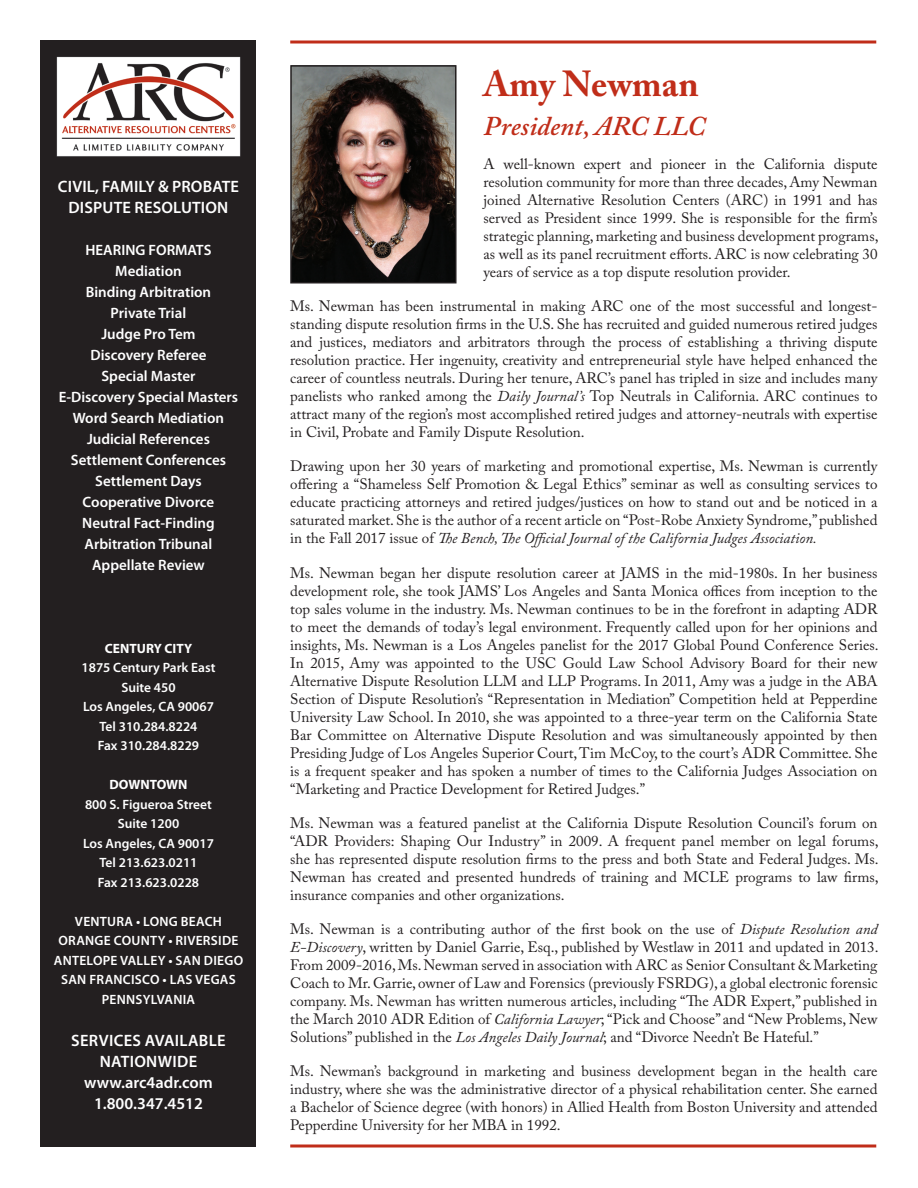
<style>
.page{position:relative;width:918px;height:1188px;background:#fff}
.page>*{position:absolute;margin:0;border:0;box-sizing:border-box;transform-origin:0 0}
.t1{font:700 36px "Adobe Caslon Pro";color:#c02d19}
.t2{font:italic 600 27px "Adobe Caslon Pro";color:#c02d19}
.t3{font:600 16.5px/21px "Myriad Pro";letter-spacing:.01em;color:#fff;text-align:center}
.t4{font:15px/18px "Adobe Caslon Pro";color:#231f20;text-align:justify}
.t5{font:600 15px/21px "Myriad Pro";color:#fff;text-align:center}
.t6{font:600 13.5px/19.5px "Myriad Pro";color:#fff;text-align:center}
.t7{font:600 13.5px/19.5px "Myriad Pro";letter-spacing:.02em;color:#fff;text-align:center}
.t8{font:700 13.5px "Myriad Pro";color:#fff}
.s1{font-style:italic}
</style>
<div class="page">
<img style="left:293px;top:68px;width:161px;height:213px">
<div style="left:290px;top:65px;width:167px;height:219px;border:2px solid #231f20"></div>
<svg style="left:290px;top:40px;width:586px;height:4px;background:#cf6152"></svg>
<svg style="left:290px;top:1144px;width:586px;height:4px;background:#cf6152"></svg>
<div style="left:40px;top:40px;width:216px;height:1108px;background:#231f20"></div>
<img style="left:56px;top:56px;width:185px;height:101px">
<p class="t3" style="left:58px;top:176px;width:183px">CIVIL, FAMILY &amp; PROBATE<br>DISPUTE RESOLUTION</p>
<p class="t5" style="left:59px;top:240px;width:181px">HEARING FORMATS<br>Mediation<br>Binding Arbitration<br>Private Trial<br>Judge Pro Tem<br>Discovery Referee<br>Special Master<br>E-Discovery Special Masters<br>Word Search Mediation<br>Judicial References<br>Settlement Conferences<br>Settlement Days<br>Cooperative Divorce<br>Neutral Fact-Finding<br>Arbitration Tribunal<br>Appellate Review</p>
<p class="t8" style="left:105px;top:640px;width:89px">CENTURY CITY</p>
<p class="t6" style="left:82px;top:658px;width:135px">1875 Century Park East<br>Suite 450<br>Los Angeles, CA 90067<br>Tel 310.284.8224<br>Fax 310.284.8229</p>
<p class="t8" style="left:109px;top:776px;width:80px">DOWNTOWN</p>
<p class="t6" style="left:83px;top:794px;width:132px">800 S. Figueroa Street<br>Suite 1200<br>Los Angeles, CA 90017<br>Tel 213.623.0211<br>Fax 213.623.0228</p>
<p class="t7" style="left:54px;top:911px;width:191px">VENTURA • LONG BEACH<br>ORANGE COUNTY • RIVERSIDE<br>ANTELOPE VALLEY • SAN DIEGO<br>SAN FRANCISCO • LAS VEGAS<br>PENNSYLVANIA</p>
<p class="t3" style="left:71px;top:1029px;width:156px">SERVICES AVAILABLE<br>NATIONWIDE www.arc4adr.com<br>1.800.347.4512</p>
<h1 class="t1" style="left:484px;top:62px;width:217px">Amy Newman</h1>
<h2 class="t2" style="left:484px;top:110px;width:223px">President, ARC LLC</h2>
<p class="t4" style="left:484px;top:155px;width:397px">A well-known expert and pioneer in the California dispute resolution community for more than three decades, Amy Newman joined Alternative Resolution Centers (ARC) in 1991 and has served as President since 1999. She is responsible for the firm’s strategic planning, marketing and business development programs, as well as its panel recruitment efforts. ARC is now celebrating 30 years of service as a top dispute resolution provider.</p>
<p class="t4" style="left:290px;top:297px;width:589px">Ms. Newman has been instrumental in making ARC one of the most successful and longest&shy;standing dispute resolution firms in the U.S. She has recruited and guided numerous retired judges and justices, mediators and arbitrators through the process of establishing a thriving dispute resolution practice. Her ingenuity, creativity and entrepreneurial style have helped enhanced the career of countless neutrals. During her tenure, ARC’s panel has tripled in size and includes many panelists who ranked among the <span class="s1">Daily Journal’s</span> Top Neutrals in California. ARC continues to attract many of the region’s most accomplished retired judges and attorney-neutrals with expertise in Civil, Probate and Family Dispute Resolution.</p>
<p class="t4" style="left:290px;top:457px;width:589px">Drawing upon her 30 years of marketing and promotional expertise, Ms. Newman is currently offering a “Shameless Self Promotion &amp; Legal Ethics” seminar as well as consulting services to educate practicing attorneys and retired judges/justices on how to stand out and be noticed in a saturated market. She is the author of a recent article on “Post-Robe Anxiety Syndrome,” published in the Fall 2017 issue of <span class="s1">The Bench, The Official Journal of the California Judges Association.</span></p>
<p class="t4" style="left:290px;top:563px;width:590px">Ms. Newman began her dispute resolution career at JAMS in the mid-1980s. In her business development role, she took JAMS’ Los Angeles and Santa Monica offices from inception to the top sales volume in the industry. Ms. Newman continues to be in the forefront in adapting ADR to meet the demands of today’s legal environment. Frequently called upon for her opinions and insights, Ms. Newman is a Los Angeles panelist for the 2017 Global Pound Conference Series.<br>In 2015, Amy was appointed to the USC Gould Law School Advisory Board for their new Alternative Dispute Resolution LLM and LLP Programs. In 2011, Amy was a judge in the ABA Section of Dispute Resolution’s “Representation in Mediation” Competition held at Pepperdine University Law School. In 2010, she was appointed to a three-year term on the California State Bar Committee on Alternative Dispute Resolution and was simultaneously appointed by then Presiding Judge of Los Angeles Superior Court, Tim McCoy, to the court’s ADR Committee. She is a frequent speaker and has spoken a number of times to the California Judges Association on “Marketing and Practice Development for Retired Judges.”</p>
<p class="t4" style="left:290px;top:814px;width:590px">Ms. Newman was a featured panelist at the California Dispute Resolution Council’s forum on “ADR Providers: Shaping Our Industry” in 2009. A frequent panel member on legal forums, she has represented dispute resolution firms to the press and both State and Federal Judges. Ms.<br>Newman has created and presented hundreds of training and MCLE programs to law firms, insurance companies and other organizations.</p>
<p class="t4" style="left:290px;top:920px;width:590px">Ms. Newman is a contributing author of the first book on the use of <span class="s1">Dispute Resolution and E-Discovery</span>, written by Daniel Garrie, Esq., published by Westlaw in 2011 and updated in 2013.<br>From 2009-2016, Ms. Newman served in association with ARC as Senior Consultant &amp; Marketing Coach to Mr. Garrie, owner of Law and Forensics (previously FSRDG), a global electronic forensic company. Ms. Newman has written numerous articles, including “The ADR Expert,” published in the March 2010 ADR Edition of <span class="s1">California Lawyer</span>; “Pick and Choose” and “New Problems, New Solutions” published in the <span class="s1">Los Angeles Daily Journal</span>; and “Divorce Needn’t Be Hateful.”</p>
<p class="t4" style="left:290px;top:1062px;width:589px">Ms. Newman’s background in marketing and business development began in the health care industry, where she was the administrative director of a physical rehabilitation center. She earned a Bachelor of Science degree (with honors) in Allied Health from Boston University and attended Pepperdine University for her MBA in 1992.</p>
</div>
